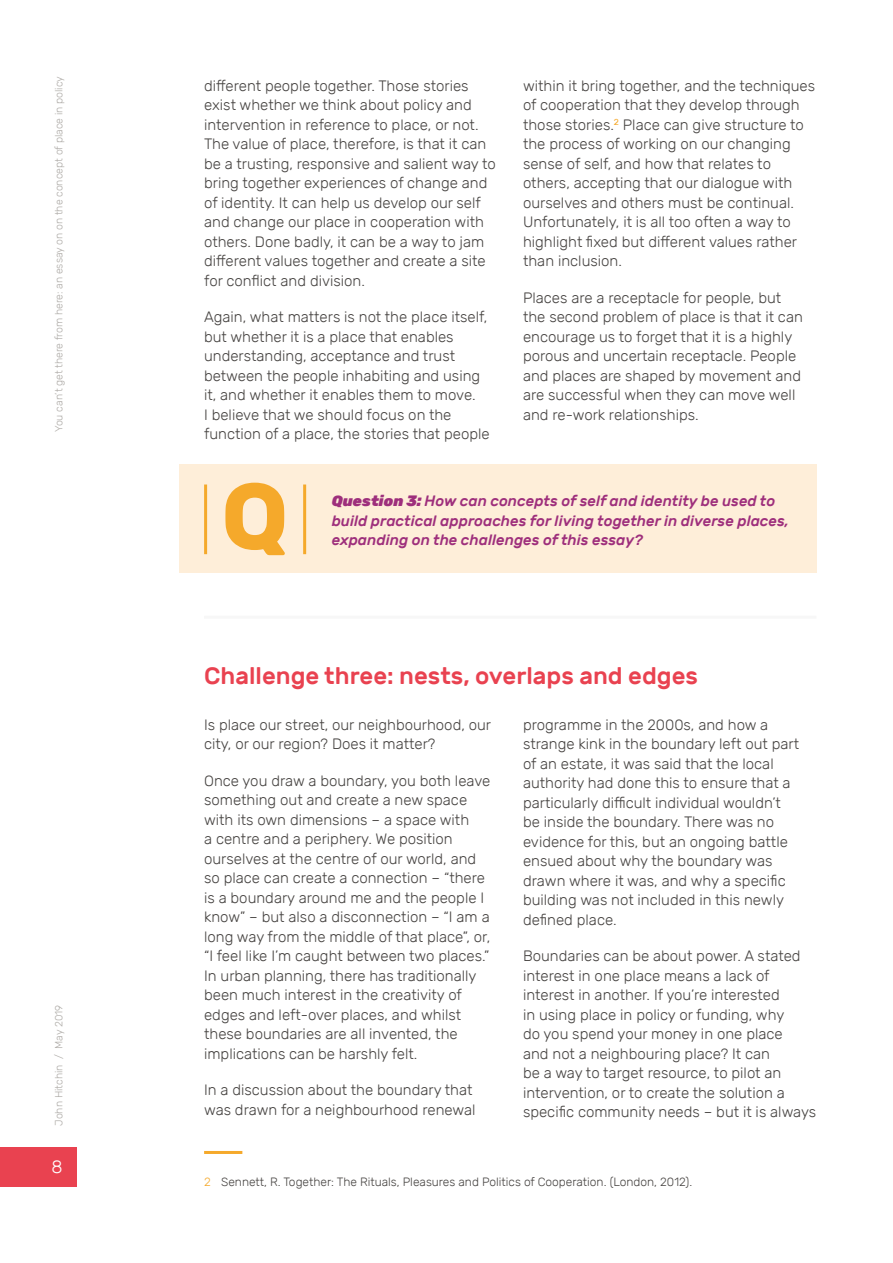
<style>
.page{position:relative;width:893px;height:1263px;background:#fff}
.page>*{position:absolute;margin:0;border:0;box-sizing:border-box;transform-origin:0 0}
.t1{font:500 24px "Rubik";color:#e94250}
.t2{font:300 18px "Rubik";color:#fff}
.t3{font:300 15px/19.5px "Rubik";color:#474442}
.t4{font:italic 500 15px/19.5px "Rubik";color:#9e2f7c}
.t5{font:300 12px "Rubik";color:#474442}
.t6{font:300 10.5px "Rubik";color:#afaca8}
.s1{font-weight:900}
.s2{color:#f5a92b}
</style>
<div class="page">
<div style="left:179px;top:465px;width:637px;height:108px;background:#feeed9"></div>
<svg style="left:225px;top:483px;width:60px;height:72px"></svg>
<hr style="left:303px;top:484px;width:3px;height:70px;background:#f5a92b">
<hr style="left:204px;top:484px;width:3px;height:70px;background:#f5a92b">
<hr style="left:204px;top:616px;width:612px;height:3px;background:#f7f7f7">
<hr style="left:204px;top:1151px;width:38px;height:3px;background:#f5a92b">
<div style="left:0;top:1147px;width:77px;height:39px;background:#e94250"></div>
<p class="t6" style="left:53px;top:432px;width:357px;rotate:-90deg">You can’t get there from here: an essay on on the concept of place in policy</p>
<p class="t6" style="left:53px;top:1126px;width:123px;rotate:-90deg">John Hitchin / May 2019</p>
<p class="t2" style="left:51px;top:1157px;width:13px">8</p>
<p class="t3" style="left:204px;top:76px;width:293px">different people together. Those stories exist whether we think about policy and intervention in reference to place, or not.<br>The value of place, therefore, is that it can be a trusting, responsive and salient way to bring together experiences of change and of identity. It can help us develop our self and change our place in cooperation with others. Done badly, it can be a way to jam different values together and create a site for conflict and division.</p>
<p class="t3" style="left:204px;top:307px;width:287px">Again, what matters is not the place itself, but whether it is a place that enables understanding, acceptance and trust between the people inhabiting and using it, and whether it enables them to move.<br>I believe that we should focus on the function of a place, the stories that people</p>
<p class="t3" style="left:523px;top:76px;width:294px">within it bring together, and the techniques of cooperation that they develop through those stories.<sup>2</sup> Place can give structure to the process of working on our changing sense of self, and how that relates to others, accepting that our dialogue with ourselves and others must be continual.<br>Unfortunately, it is all too often a way to highlight fixed but different values rather than inclusion.</p>
<p class="t3" style="left:523px;top:288px;width:281px">Places are a receptacle for people, but the second problem of place is that it can encourage us to forget that it is a highly porous and uncertain receptacle. People and places are shaped by movement and are successful when they can move well and re-work relationships.</p>
<p class="t4" style="left:332px;top:492px;width:459px"><span class="s1">Question 3:</span> How can concepts of self and identity be used to build practical approaches for living together in diverse places, expanding on the challenges of this essay?</p>
<h1 class="t1" style="left:204px;top:662px;width:495px">Challenge three: nests, overlaps and edges</h1>
<p class="t3" style="left:204px;top:715px;width:289px">Is place our street, our neighbourhood, our city, or our region? Does it matter?</p>
<p class="t3" style="left:204px;top:771px;width:288px">Once you draw a boundary, you both leave something out and create a new space with its own dimensions – a space with<br>a centre and a periphery. We position ourselves at the centre of our world, and so place can create a connection – “there is a boundary around me and the people I know” – but also a disconnection – “I am a long way from the middle of that place”, or, “I feel like I’m caught between two places.” In urban planning, there has traditionally been much interest in the creativity of edges and left-over places, and whilst these boundaries are all invented, the implications can be harshly felt.</p>
<p class="t3" style="left:204px;top:1080px;width:273px">In a discussion about the boundary that was drawn for a neighbourhood renewal</p>
<p class="t3" style="left:523px;top:715px;width:278px">programme in the 2000s, and how a strange kink in the boundary left out part of an estate, it was said that the local authority had done this to ensure that a particularly difficult individual wouldn’t be inside the boundary. There was no evidence for this, but an ongoing battle ensued about why the boundary was drawn where it was, and why a specific building was not included in this newly defined place.</p>
<p class="t3" style="left:523px;top:946px;width:295px">Boundaries can be about power. A stated interest in one place means a lack of interest in another. If you’re interested<br>in using place in policy or funding, why<br>do you spend your money in one place<br>and not a neighbouring place? It can<br>be a way to target resource, to pilot an intervention, or to create the solution a specific community needs – but it is always</p>
<p class="t5" style="left:204px;top:1175px;width:490px"><span class="s2">2</span> Sennett, R. Together: The Rituals, Pleasures and Politics of Cooperation. (London, 2012).</p>
</div>
